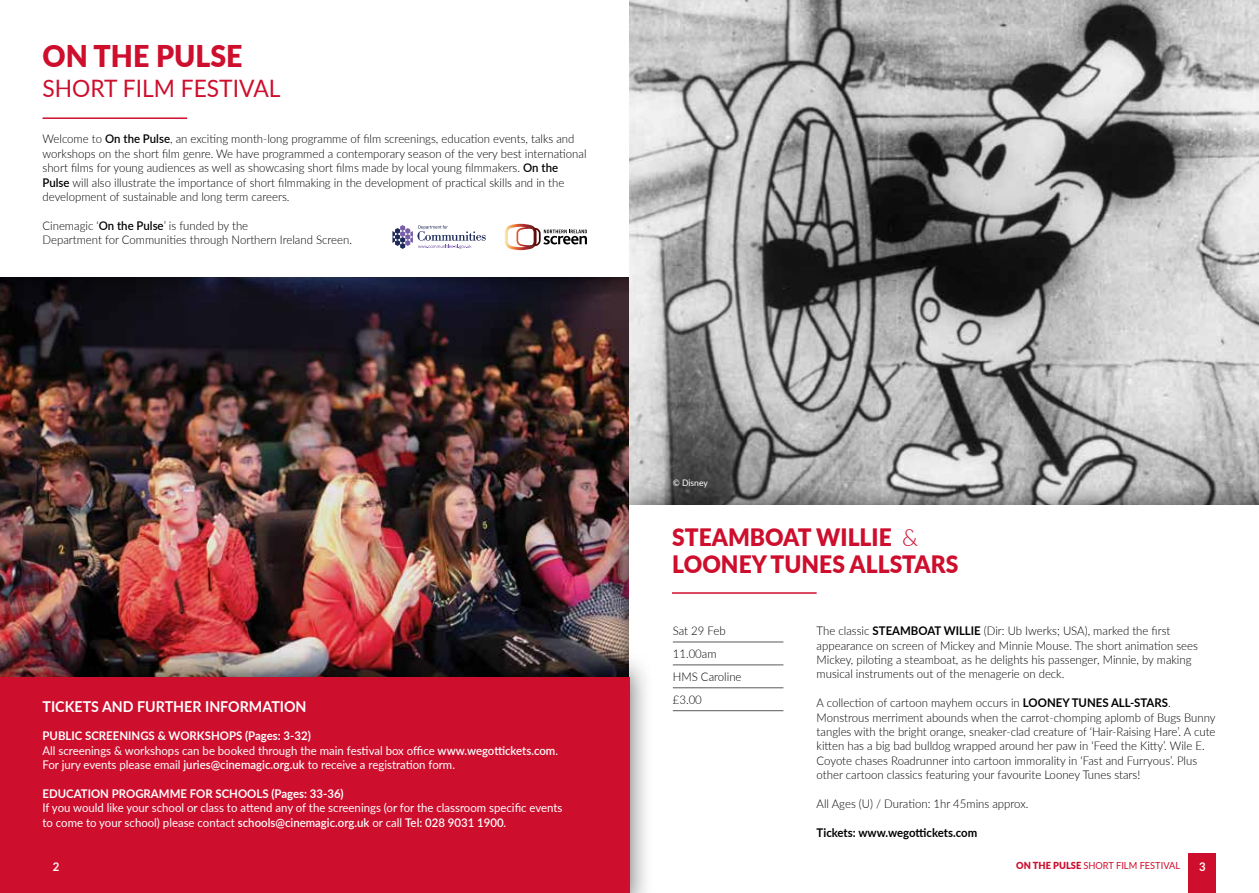
<style>
.page{position:relative;width:1259px;height:893px;background:#fff}
.page>*{position:absolute;margin:0;border:0;box-sizing:border-box;transform-origin:0 0}
.t1{font:900 30px "Lato";color:#ce0e2d;scale:.95 1}
.t2{font:900 24px/27px "Lato";color:#ce0e2d;scale:.95 1}
.t3{font:24px "Lato";color:#ce0e2d;scale:.95 1}
.t4{font:700 15px "Lato";color:#fff;scale:.95 1}
.t5{font:300 12px/14.4px "Lato";color:#000;scale:.95 1}
.t6{font:12px/14.4px "Lato";color:#fff;scale:.95 1}
.t7{font:700 12px "Lato";color:#fff;scale:.95 1}
.t8{font:700 12px "Lato";color:#000;scale:.95 1}
.t9{font:9.75px "Lato";color:#ce0e2d;scale:.95 1}
.t10{font:9px "Lato";color:#fff;scale:.95 1}
.s1{font-weight:600}
.s2{font-weight:700}
.s3{font-weight:300}
.s4{font-weight:900}
</style>
<div class="page">
<img style="left:0;top:301px;width:629px;height:348px">
<div style="left:0;top:0;width:653px;height:301px;background:#000;opacity:.6"></div>
<div style="left:0;top:0;width:629px;height:277px;background:#fff"></div>
<img style="left:629px;top:0;width:630px;height:481px">
<div style="left:605px;top:481px;width:654px;height:412px;background:#000;opacity:.6"></div>
<div style="left:629px;top:505px;width:630px;height:388px;background:#fff"></div>
<hr style="left:673px;top:642px;width:110px;height:1px;background:#58595b">
<hr style="left:673px;top:664px;width:110px;height:1px;background:#58595b">
<hr style="left:673px;top:687px;width:110px;height:1px;background:#58595b">
<hr style="left:673px;top:710px;width:110px;height:1px;background:#58595b">
<div style="left:0;top:649px;width:654px;height:244px;background:#000;opacity:.6"></div>
<div style="left:0;top:677px;width:629px;height:216px;background:#ce0e2d"></div>
<svg style="left:392px;top:225px;width:94px;height:24px"></svg>
<svg style="left:505px;top:224px;width:82px;height:26px"></svg>
<hr style="left:672px;top:592px;width:144px;height:2px;background:#ce0e2d">
<hr style="left:43px;top:117px;width:144px;height:2px;background:#ce0e2d">
<div style="left:1188px;top:853px;width:28px;height:40px;background:#ce0e2d"></div>
<h1 class="t1" style="left:43px;top:33px;width:212px">ON THE PULSE</h1>
<h2 class="t3" style="left:43px;top:71px;width:252px">SHORT FILM FESTIVAL</h2>
<p class="t5" style="left:43px;top:131px;width:574px">Welcome to <span class="s1">On the Pulse</span>, an exciting month-long programme of film screenings, education events, talks and workshops on the short film genre. We have programmed a contemporary season of the very best international short films for young audiences as well as showcasing short films made by local young filmmakers. <span class="s1">On the Pulse</span> will also illustrate the importance of short filmmaking in the development of practical skills and in the development of sustainable and long term careers.</p>
<p class="t5" style="left:43px;top:218px;width:327px">Cinemagic ‘<span class="s1">On the Pulse</span>’ is funded by the<br>Department for Communities through Northern Ireland Screen.</p>
<p class="t4" style="left:43px;top:695px;width:279px">TICKETS AND FURTHER INFORMATION</p>
<p class="t6" style="left:43px;top:728px;width:544px"><span class="s2">PUBLIC SCREENINGS &amp; WORKSHOPS (Pages: 3-32)<br></span>All screenings &amp; workshops can be booked through the main festival box office <span class="s1">www.wegottickets.com</span>.<br>For jury events please email <span class="s1">juries@cinemagic.org.uk</span> to receive a registration form.</p>
<p class="t7" style="left:43px;top:785px;width:318px">EDUCATION PROGRAMME FOR SCHOOLS (Pages: 33-36)</p>
<p class="t6" style="left:43px;top:800px;width:549px">If you would like your school or class to attend any of the screenings (or for the classroom specific events to come to your school) please contact <span class="s1">schools@cinemagic.org.uk</span> or call <span class="s1">Tel: 028 9031 1900</span>.</p>
<p class="t10" style="left:673px;top:476px;width:38px">© Disney</p>
<h2 class="t2" style="left:672px;top:523px;width:303px">STEAMBOAT WILLIE <span class="s3">&amp;<br></span>LOONEY TUNES ALLSTARS</h2>
<p class="t5" style="left:673px;top:619px;width:74px;line-height:23px">Sat 29 Feb<br>11.00am<br>HMS Caroline £3.00</p>
<p class="t5" style="left:816px;top:623px;width:403px">The classic <span class="s2">STEAMBOAT WILLIE</span> (Dir: Ub Iwerks; USA), marked the first appearance on screen of Mickey and Minnie Mouse. The short animation sees Mickey, piloting a steamboat, as he delights his passenger, Minnie, by making musical instruments out of the menagerie on deck.</p>
<p class="t5" style="left:816px;top:695px;width:421px">A collection of cartoon mayhem occurs in <span class="s2">LOONEY TUNES ALL-STARS</span>.<br>Monstrous merriment abounds when the carrot-chomping aplomb of Bugs Bunny tangles with the bright orange, sneaker-clad creature of ‘Hair-Raising Hare’. A cute kitten has a big bad bulldog wrapped around her paw in ‘Feed the Kitty’. Wile E.<br>Coyote chases Roadrunner into cartoon immorality in ‘Fast and Furryous’. Plus other cartoon classics featuring your favourite Looney Tunes stars!</p>
<p class="t5" style="left:816px;top:796px;width:224px">All Ages (U) / Duration: 1hr 45mins approx.</p>
<p class="t8" style="left:816px;top:824px;width:171px">Tickets: www.wegottickets.com</p>
<p class="t7" style="left:53px;top:857px;width:8px">2</p>
<p class="t9" style="left:1016px;top:858px;width:174px"><span class="s4">ON THE PULSE</span> SHORT FILM FESTIVAL</p>
<p class="t7" style="left:1199px;top:857px;width:8px">3</p>
</div>
